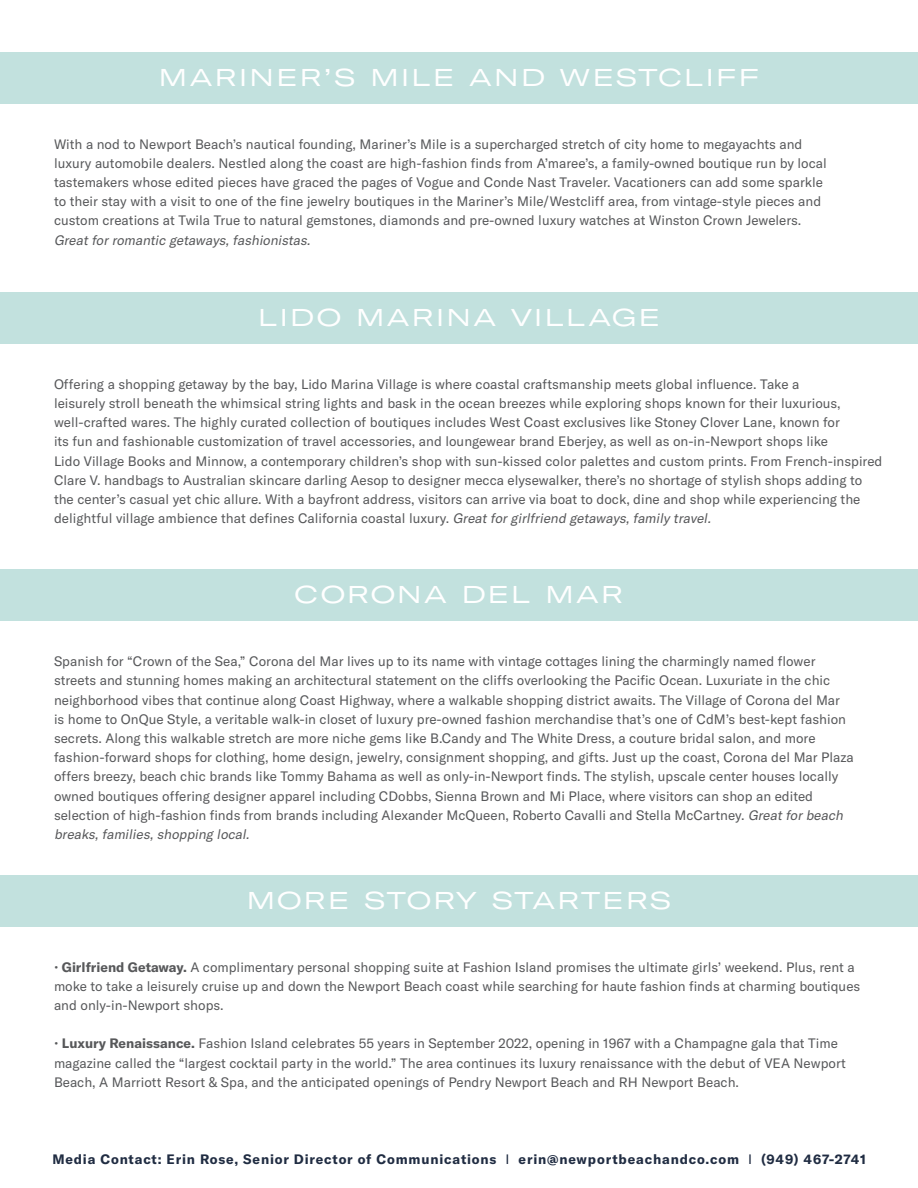
<style>
.page{position:relative;width:918px;height:1188px;background:#fff}
.page>*{position:absolute;margin:0;border:0;box-sizing:border-box;transform-origin:0 0}
.t1{font:expanded 24px "GT America";letter-spacing:.1em;color:#fff}
.t2{font:13.5px/19.2px "GT America";color:#57585a}
.t3{font:700 13.5px "GT America";letter-spacing:.06em;color:#202c42}
.s1{font-style:italic}
.s2{font-weight:700}
.s3{font-weight:400}
</style>
<div class="page">
<div style="left:0;top:52px;width:918px;height:52px;background:#c2e1de"></div>
<div style="left:0;top:292px;width:918px;height:52px;background:#c2e1de"></div>
<div style="left:0;top:569px;width:918px;height:52px;background:#c2e1de"></div>
<div style="left:0;top:875px;width:918px;height:52px;background:#c2e1de"></div>
<p class="t1" style="left:159px;top:63px;width:602px">MARINER’S MILE AND WESTCLIFF</p>
<p class="t2" style="left:54px;top:134px;width:774px">With a nod to Newport Beach’s nautical founding, Mariner’s Mile is a supercharged stretch of city home to megayachts and luxury automobile dealers. Nestled along the coast are high-fashion finds from A’maree’s, a family-owned boutique run by local tastemakers whose edited pieces have graced the pages of Vogue and Conde Nast Traveler. Vacationers can add some sparkle to their stay with a visit to one of the fine jewelry boutiques in the Mariner’s Mile/Westcliff area, from vintage-style pieces and custom creations at Twila True to natural gemstones, diamonds and pre-owned luxury watches at Winston Crown Jewelers.<br><span class="s1">Greatforromantic getaways,fashionistas.</span></p>
<p class="t1" style="left:258px;top:303px;width:403px">LIDO MARINA VILLAGE</p>
<p class="t2" style="left:54px;top:374px;width:830px">Offering a shopping getaway by the bay, Lido Marina Village is where coastal craftsmanship meets global influence. Take a<br>leisurely stroll beneath the whimsical string lights and bask in the ocean breezes while exploring shops known for their luxurious, well-crafted wares. The highly curated collection of boutiques includes West Coast exclusives like Stoney Clover Lane, known for<br>its fun and fashionable customization of travel accessories, and loungewear brand Eberjey, as well as on-in-Newport shops like<br>Lido Village Books and Minnow, a contemporary children’s shop with sun-kissed color palettes and custom prints. From French-inspired Clare V. handbags to Australian skincare darling Aesop to designer mecca elysewalker, there’s no shortage of stylish shops adding to the center’s casual yet chic allure. With a bayfront address, visitors can arrive via boat to dock, dine and shop while experiencing the delightful village ambience that defines California coastal luxury. <span class="s1">Greatforgirlfriend getaways,family travel.</span></p>
<p class="t1" style="left:295px;top:581px;width:330px">CORONA DEL MAR</p>
<p class="t2" style="left:54px;top:652px;width:801px">Spanish for “Crown of the Sea,” Corona del Mar lives up to its name with vintage cottages lining the charmingly named flower streets and stunning homes making an architectural statement on the cliffs overlooking the Pacific Ocean. Luxuriate in the chic neighborhood vibes that continue along Coast Highway, where a walkable shopping district awaits. The Village of Corona del Mar is home to OnQue Style, a veritable walk-in closet of luxury pre-owned fashion merchandise that’s one of CdM’s best-kept fashion secrets. Along this walkable stretch are more niche gems like B.Candy and The White Dress, a couture bridal salon, and more fashion-forward shops for clothing, home design, jewelry, consignment shopping, and gifts. Just up the coast, Corona del Mar Plaza offers breezy, beach chic brands like Tommy Bahama as well as only-in-Newport finds. The stylish, upscale center houses locally owned boutiques offering designer apparel including CDobbs, Sienna Brown and Mi Place, where visitors can shop an edited selection of high-fashion finds from brands including Alexander McQueen, Roberto Cavalli and Stella McCartney. <span class="s1">Greatforbeach breaks,families,shopping local.</span></p>
<p class="t1" style="left:247px;top:886px;width:426px">MORE STORY STARTERS</p>
<p class="t2" style="left:54px;top:957px;width:808px">• <span class="s2">Girlfriend Getaway.</span> A complimentary personal shopping suite at Fashion Island promises the ultimate girls’ weekend. Plus, rent a moke to take a leisurely cruise up and down the Newport Beach coast while searching for haute fashion finds at charming boutiques and only-in-Newport shops.</p>
<p class="t2" style="left:54px;top:1034px;width:793px">• <span class="s2">Luxury Renaissance.</span> Fashion Island celebrates 55 years in September 2022, opening in 1967 with a Champagne gala that Time magazine called the “largest cocktail party in the world.” The area continues its luxury renaissance with the debut of VEA Newport<br>Beach, A Marriott Resort &amp; Spa, and the anticipated openings of Pendry Newport Beach and RH Newport Beach.</p>
<p class="t3" style="left:52px;top:1150px;width:815px">Media Contact: Erin Rose, Senior Director of Communications <span class="s3">I</span> erin@newportbeachandco.com <span class="s3">I</span> (949) 467-2741</p>
</div>
